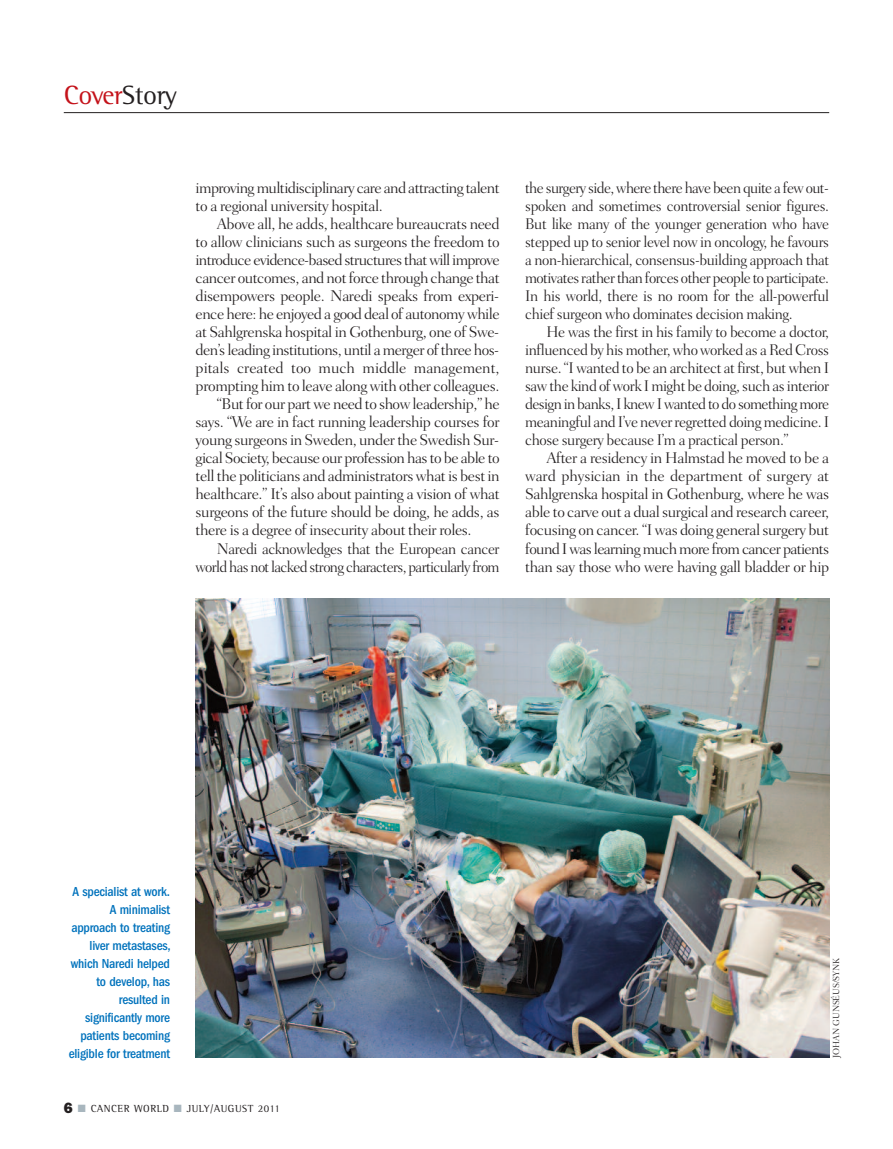
<style>
.page{position:relative;width:893px;height:1149px;background:#fff}
.page>*{position:absolute;margin:0;border:0;box-sizing:border-box;transform-origin:0 0}
.t1{font:27px "Rotis Semi Serif";letter-spacing:-.015em;color:#c4121a}
.t2{font:300 15.75px/18px "Fairfield LH";letter-spacing:-.025em;color:#231f20;text-align:justify}
.t3{font:300 15.75px/18px "Fairfield LH";letter-spacing:-.025em;color:#231f20;text-align:justify;scale:.96 1}
.t4{font:300 15.75px "Fairfield LH";letter-spacing:-.045em;color:#231f20;scale:.96 1}
.t5{font:300 15.75px "Fairfield LH";letter-spacing:-.045em;color:#231f20}
.t6{font:300 15.75px "Fairfield LH";letter-spacing:-.005em;color:#231f20}
.t7{font:500 condensed 13.5px/18px "ITC Franklin Gothic Std";letter-spacing:-.015em;color:#0072bc;text-align:right}
.t8{font:10.5px "Rotis Semi Serif";letter-spacing:.05em;color:#231f20}
.t9{font:300 9px "Fairfield LH";letter-spacing:-.015em;color:#231f20}
.s1{color:#231f20}
.s2{font-family:"Franklin Gothic";font-weight:800;font-size:15px}
.s3{color:#a8b6be}
</style>
<div class="page">
<hr style="left:64px;top:112px;width:765px;height:1px;background:#231f20">
<img style="left:196px;top:598px;width:633px;height:459px">
<h1 class="t1" style="left:64px;top:86px;width:115px">Cover<span class="s1">Story</span></h1>
<p class="t2" style="left:196px;top:180px;width:306px">improving multidisciplinary care and attracting talent to a regional university hospital.</p>
<p class="t2" style="left:217px;top:216px;width:284px">Above all, he adds, healthcare bureaucrats need</p>
<p class="t2" style="left:196px;top:234px;width:306px">to allow clinicians such as surgeons the freedom to</p>
<p class="t5" style="left:196px;top:254px;width:306px">introduce evidence-based structures that will improve</p>
<p class="t2" style="left:196px;top:270px;width:306px">cancer outcomes, and not force through change that</p>
<p class="t2" style="left:196px;top:288px;width:305px">disempowers people. Naredi speaks from experi-</p>
<p class="t2" style="left:196px;top:306px;width:306px">ence here: he enjoyed a good deal of autonomy while</p>
<p class="t2" style="left:196px;top:324px;width:305px">at Sahlgrenska hospital in Gothenburg, one of Swe-</p>
<p class="t2" style="left:196px;top:342px;width:305px">den’s leading institutions, until a merger of three hos-</p>
<p class="t6" style="left:196px;top:362px;width:306px">pitals created too much middle management,</p>
<p class="t2" style="left:196px;top:378px;width:306px">prompting him to leave along with other colleagues.</p>
<p class="t2" style="left:217px;top:396px;width:284px">“But for our part we need to show leadership,” he</p>
<p class="t2" style="left:196px;top:414px;width:306px">says. “We are in fact running leadership courses for</p>
<p class="t2" style="left:196px;top:432px;width:305px">young surgeons in Sweden, under the Swedish Sur-</p>
<p class="t2" style="left:196px;top:450px;width:306px">gical Society, because our profession has to be able to</p>
<p class="t2" style="left:196px;top:468px;width:306px">tell the politicians and administrators what is best in</p>
<p class="t2" style="left:196px;top:486px;width:306px">healthcare.” It’s also about painting a vision of what</p>
<p class="t2" style="left:196px;top:504px;width:306px">surgeons of the future should be doing, he adds, as</p>
<p class="t2" style="left:196px;top:522px;width:278px">there is a degree of insecurity about their roles.</p>
<p class="t3" style="left:217px;top:540px;width:296px">Naredi acknowledges that the European cancer</p>
<p class="t4" style="left:196px;top:560px;width:318px">world has not lacked strong characters, particularly from</p>
<p class="t3" style="left:525px;top:180px;width:318px">the surgery side, where there have been quite a few out&shy;spoken and sometimes controversial senior figures.<br>But like many of the younger generation who have stepped up to senior level now in oncology, he favours a non-hierarchical, consensus-building approach that motivates rather than forces other people to participate.<br>In his world, there is no room for the all-powerful chief surgeon who dominates decision making.</p>
<p class="t2" style="left:525px;top:324px;width:306px;text-indent:21px">He was the first in his family to become a doctor, influenced by his mother, who worked as a Red Cross nurse. “I wanted to be an architect at first, but when I saw the kind of work I might be doing, such as interior design in banks, I knew I wanted to do something more meaningful and I’ve never regretted doing medicine. I chose surgery because I’m a practical person.”</p>
<p class="t2" style="left:525px;top:450px;width:306px;text-indent:21px">After a residency in Halmstad he moved to be a ward physician in the department of surgery at Sahlgrenska hospital in Gothenburg, where he was able to carve out a dual surgical and research career, focusing on cancer. “I was doing general surgery but found I was learning much more from cancer patients than say those who were having gall bladder or hip</p>
<p class="t7" style="left:69px;top:883px;width:104px">A specialist at work.<br>A minimalist approach to treating liver metastases, which Naredi helped to develop, has resulted in significantly more patients becoming eligible for treatment</p>
<p class="t8" style="left:64px;top:1104px;width:218px"><span class="s2">6</span> <span class="s3">■</span> CANCER WORLD <span class="s3">■</span> JULY/AUGUST 2011</p>
<p class="t9" style="left:833px;top:1057px;width:101px;rotate:-90deg">JOHAN GUNSÉUS/SYNK</p>
</div>
